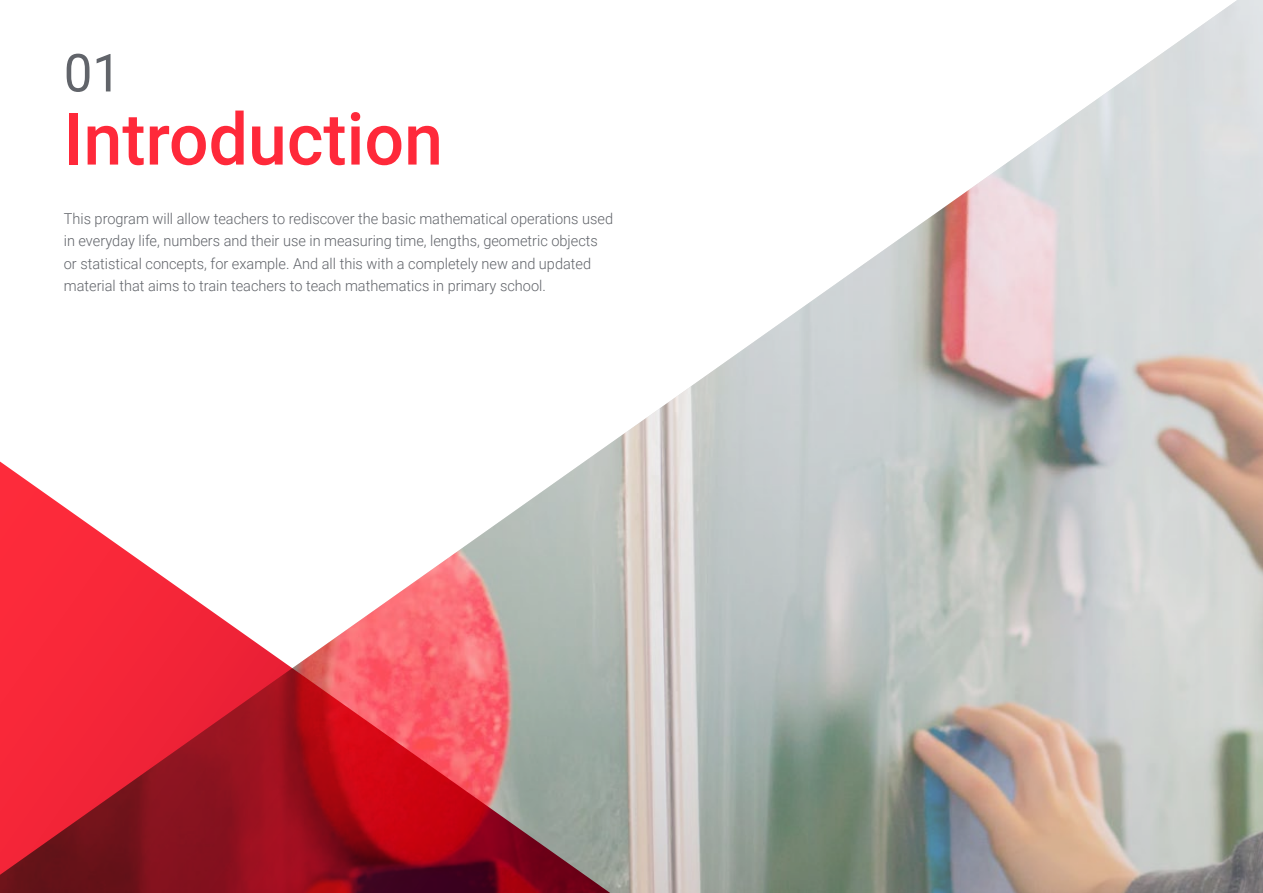
<style>
.page{position:relative;width:1263px;height:893px;background:#fff}
.page>*{position:absolute;margin:0;border:0;box-sizing:border-box;transform-origin:0 0}
.t1{font:500 72px "Roboto";color:#ff293a}
.t2{font:52.5px "Roboto";color:#61646a}
.t3{font:300 15px/22.5px "Roboto";color:#61646a}
</style>
<div class="page">
<img style="left:607px;top:0;width:656px;height:893px">
<svg style="left:0;top:446px;width:640px;height:447px"></svg>
<h2 class="t2" style="left:64px;top:36px;width:59px">01</h2>
<h1 class="t1" style="left:64px;top:89px;width:381px">Introduction</h1>
<p class="t3" style="left:64px;top:207px;width:551px">This program will allow teachers to rediscover the basic mathematical operations used in everyday life, numbers and their use in measuring time, lengths, geometric objects or statistical concepts, for example. And all this with a completely new and updated material that aims to train teachers to teach mathematics in primary school.</p>
</div>
